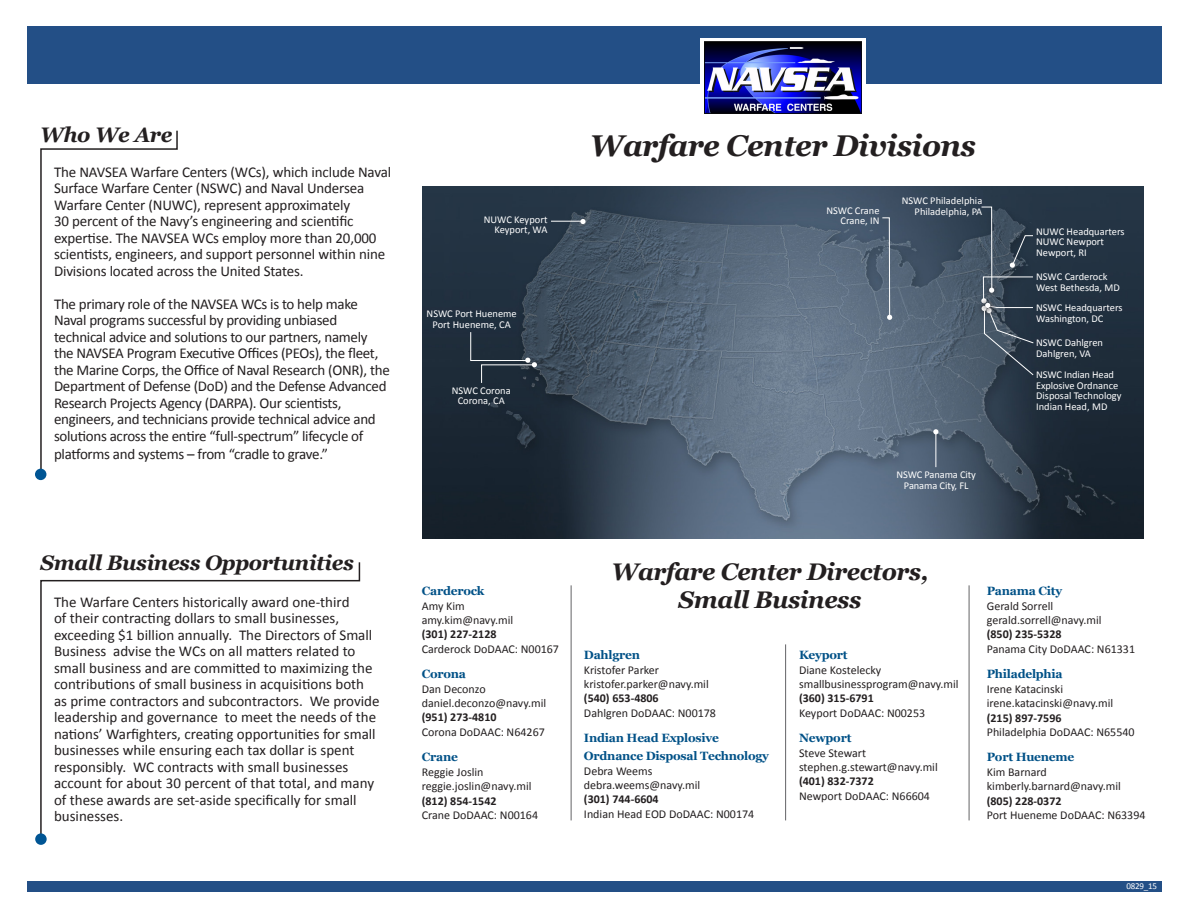
<style>
.page{position:relative;width:1188px;height:918px;background:#fff}
.page>*{position:absolute;margin:0;border:0;box-sizing:border-box;transform-origin:0 0}
.t1{font:italic 700 30px "Georgia";letter-spacing:-.02em;color:#231f20}
.t2{font:italic 700 24px/28.5px "Georgia";letter-spacing:-.02em;color:#231f20;text-align:center}
.t3{font:italic 700 21px "Georgia";letter-spacing:-.02em;color:#231f20}
.t4{font:15px/16.5px "Calibri";letter-spacing:-.01em;color:#231f20}
.t5{font:12px "Calibri";color:#231f20}
.t6{font:700 12px "Calibri";color:#231f20}
.t7{font:700 12px/18px "Georgia";letter-spacing:-.02em;color:#005187}
.t8{font:10.5px/10.5px "Calibri";color:#fff}
.t9{font:9px "Calibri";letter-spacing:-.02em;color:#fff}
</style>
<div class="page">
<div style="left:27px;top:27px;width:1134px;height:56px;background:#234f86"></div>
<div style="left:27px;top:881px;width:1134px;height:11px;background:#234f86"></div>
<svg style="left:40px;top:562px;width:321px;height:271px"></svg>
<svg style="left:39px;top:130px;width:139px;height:346px"></svg>
<div style="left:35px;top:469px;width:11px;height:11px;background:#005594;border-radius:50%"></div>
<div style="left:35px;top:833px;width:12px;height:12px;background:#005594;border-radius:50%"></div>
<svg style="left:700px;top:38px;width:166px;height:65px"></svg>
<img style="left:705px;top:42px;width:156px;height:72px">
<img style="left:423px;top:187px;width:720px;height:352px">
<hr style="left:551px;top:221px;width:32px;height:1px;background:#fff">
<svg style="left:580px;top:219px;width:6px;height:5px"></svg>
<svg style="left:470px;top:331px;width:67px;height:53px;background:#2e3b48"></svg>
<div style="left:980px;top:302px;width:18px;height:18px;background:#475767"></div>
<svg style="left:975px;top:300px;width:5px;height:17px"></svg>
<hr style="left:936px;top:432px;width:1px;height:35px;background:#fff">
<svg style="left:933px;top:429px;width:5px;height:5px"></svg>
<svg style="left:979px;top:297px;width:2px;height:17px"></svg>
<hr style="left:969px;top:585px;width:1px;height:235px;background:#636366">
<hr style="left:785px;top:644px;width:1px;height:176px;background:#636366">
<hr style="left:571px;top:585px;width:1px;height:235px;background:#636366">
<svg style="left:981px;top:206px;width:53px;height:170px;background:#3f4e5c"></svg>
<svg style="left:882px;top:217px;width:10px;height:103px"></svg>
<p class="t3" style="left:40px;top:121px;width:134px">Who We Are</p>
<p class="t4" style="left:54px;top:163px;width:339px">The NAVSEA Warfare Centers (WCs), which include Naval Surface Warfare Center (NSWC) and Naval Undersea Warfare Center (NUWC), represent approximately<br>30 percent of the Navy’s engineering and scientific expertise. The NAVSEA WCs employ more than 20,000 scientists, engineers, and support personnel within nine Divisions located across the United States.</p>
<p class="t4" style="left:54px;top:295px;width:337px">The primary role of the NAVSEA WCs is to help make Naval programs successful by providing unbiased technical advice and solutions to our partners, namely the NAVSEA Program Executive Offices (PEOs), the fleet, the Marine Corps, the Office of Naval Research (ONR), the Department of Defense (DoD) and the Defense Advanced Research Projects Agency (DARPA). Our scientists, engineers, and technicians provide technical advice and solutions across the entire “full-spectrum” lifecycle of</p>
<p class="t4" style="left:54px;top:445px;width:276px">platforms and systems – from “cradle to grave.”</p>
<p class="t3" style="left:40px;top:549px;width:315px">Small Business Opportunities</p>
<p class="t4" style="left:54px;top:594px;width:327px">The Warfare Centers historically award one-third<br>of their contracting dollars to small businesses, exceeding $1 billion annually. The Directors of Small Business advise the WCs on all matters related to small business and are committed to maximizing the contributions of small business in acquisitions both as prime contractors and subcontractors. We provide leadership and governance to meet the needs of the nations’ Warfighters, creating opportunities for small businesses while ensuring each tax dollar is spent responsibly. WC contracts with small businesses account for about 30 percent of that total, and many of these awards are set-aside specifically for small businesses.</p>
<p class="t1" style="left:590px;top:127px;width:388px">Warfare Center Divisions</p>
<p class="t8" style="left:826px;top:205px;width:55px">NSWC Crane</p>
<p class="t8" style="left:484px;top:214px;width:65px">NUWC Keyport</p>
<p class="t8" style="left:841px;top:215px;width:41px">Crane, IN</p>
<p class="t8" style="left:494px;top:225px;width:55px">Keyport, WA</p>
<p class="t8" style="left:902px;top:195px;width:82px">NSWC Philadelphia</p>
<p class="t8" style="left:915px;top:206px;width:69px">Philadelphia, PA</p>
<p class="t8" style="left:427px;top:309px;width:92px">NSWC Port Hueneme</p>
<p class="t8" style="left:433px;top:319px;width:80px">Port Hueneme, CA</p>
<p class="t8" style="left:452px;top:385px;width:61px">NSWC Corona</p>
<p class="t8" style="left:458px;top:396px;width:49px">Corona, CA</p>
<p class="t8" style="left:896px;top:469px;width:81px">NSWC Panama City</p>
<p class="t8" style="left:904px;top:480px;width:66px">Panama City, FL</p>
<p class="t8" style="left:1036px;top:226px;width:90px">NUWC Headquarters</p>
<p class="t8" style="left:1036px;top:236px;width:70px">NUWC Newport</p>
<p class="t8" style="left:1036px;top:247px;width:52px">Newport, RI</p>
<p class="t8" style="left:1036px;top:272px;width:73px">NSWC Carderock</p>
<p class="t8" style="left:1036px;top:282px;width:85px">West Bethesda, MD</p>
<p class="t8" style="left:1036px;top:302px;width:88px">NSWC Headquarters</p>
<p class="t8" style="left:1036px;top:313px;width:69px">Washington, DC</p>
<p class="t8" style="left:1036px;top:338px;width:68px">NSWC Dahlgren</p>
<p class="t8" style="left:1036px;top:348px;width:56px">Dahlgren, VA</p>
<p class="t8" style="left:1036px;top:370px;width:87px">NSWC Indian Head<br>Explosive Ordnance<br>Disposal Technology</p>
<p class="t8" style="left:1036px;top:401px;width:73px">Indian Head, MD</p>
<p class="t7" style="left:422px;top:582px;width:64px">Carderock</p>
<p class="t5" style="left:422px;top:598px;width:45px">Amy Kim</p>
<p class="t5" style="left:422px;top:612px;width:93px">amy.kim@navy.mil</p>
<p class="t6" style="left:422px;top:627px;width:76px">(301) 227-2128</p>
<p class="t5" style="left:422px;top:641px;width:139px">Carderock DoDAAC: N00167</p>
<p class="t7" style="left:422px;top:665px;width:46px">Corona</p>
<p class="t5" style="left:422px;top:681px;width:65px">Dan Deconzo</p>
<p class="t5" style="left:422px;top:695px;width:126px">daniel.deconzo@navy.mil</p>
<p class="t6" style="left:422px;top:710px;width:76px">(951) 273-4810</p>
<p class="t5" style="left:422px;top:724px;width:125px">Corona DoDAAC: N64267</p>
<p class="t7" style="left:422px;top:748px;width:38px">Crane</p>
<p class="t5" style="left:422px;top:764px;width:63px">Reggie Joslin</p>
<p class="t5" style="left:422px;top:779px;width:111px">reggie.joslin@navy.mil</p>
<p class="t6" style="left:422px;top:793px;width:76px">(812) 854-1542</p>
<p class="t5" style="left:422px;top:807px;width:118px">Crane DoDAAC: N00164</p>
<p class="t2" style="left:612px;top:557px;width:319px">Warfare Center Directors,<br>Small Business</p>
<p class="t7" style="left:584px;top:646px;width:58px">Dahlgren</p>
<p class="t5" style="left:584px;top:662px;width:77px">Kristofer Parker</p>
<p class="t5" style="left:584px;top:676px;width:126px">kristofer.parker@navy.mil</p>
<p class="t6" style="left:584px;top:691px;width:76px">(540) 653-4806</p>
<p class="t5" style="left:584px;top:705px;width:134px">Dahlgren DoDAAC: N00178</p>
<p class="t7" style="left:584px;top:729px;width:186px">Indian Head Explosive<br>Ordnance Disposal Technology</p>
<p class="t5" style="left:584px;top:763px;width:70px">Debra Weems</p>
<p class="t5" style="left:584px;top:778px;width:118px">debra.weems@navy.mil</p>
<p class="t6" style="left:584px;top:792px;width:76px">(301) 744-6604</p>
<p class="t5" style="left:584px;top:806px;width:172px">Indian Head EOD DoDAAC: N00174</p>
<p class="t7" style="left:799px;top:646px;width:50px">Keyport</p>
<p class="t5" style="left:799px;top:662px;width:84px">Diane Kostelecky</p>
<p class="t5" style="left:799px;top:676px;width:161px">smallbusinessprogram@navy.mil</p>
<p class="t6" style="left:799px;top:691px;width:76px">(360) 315-6791</p>
<p class="t5" style="left:799px;top:705px;width:128px">Keyport DoDAAC: N00253</p>
<p class="t7" style="left:799px;top:729px;width:54px">Newport</p>
<p class="t5" style="left:799px;top:745px;width:69px">Steve Stewart</p>
<p class="t5" style="left:799px;top:760px;width:140px">stephen.g.stewart@navy.mil</p>
<p class="t6" style="left:799px;top:774px;width:76px">(401) 832-7372</p>
<p class="t5" style="left:799px;top:788px;width:132px">Newport DoDAAC: N66604</p>
<p class="t7" style="left:987px;top:582px;width:77px">Panama City</p>
<p class="t5" style="left:987px;top:598px;width:68px">Gerald Sorrell</p>
<p class="t5" style="left:987px;top:612px;width:116px">gerald.sorrell@navy.mil</p>
<p class="t6" style="left:987px;top:627px;width:76px">(850) 235-5328</p>
<p class="t5" style="left:987px;top:641px;width:150px">Panama City DoDAAC: N61331</p>
<p class="t7" style="left:987px;top:665px;width:77px">Philadelphia</p>
<p class="t5" style="left:987px;top:681px;width:78px">Irene Katacinski</p>
<p class="t5" style="left:987px;top:696px;width:128px">irene.katacinski@navy.mil</p>
<p class="t6" style="left:987px;top:710px;width:76px">(215) 897-7596</p>
<p class="t5" style="left:987px;top:724px;width:149px">Philadelphia DoDAAC: N65540</p>
<p class="t7" style="left:987px;top:748px;width:89px">Port Hueneme</p>
<p class="t5" style="left:987px;top:764px;width:62px">Kim Barnard</p>
<p class="t5" style="left:987px;top:779px;width:136px">kimberly.barnard@navy.mil</p>
<p class="t6" style="left:987px;top:793px;width:76px">(805) 228-0372</p>
<p class="t5" style="left:987px;top:807px;width:160px">Port Hueneme DoDAAC: N63394</p>
<p class="t9" style="left:1126px;top:881px;width:32px">0829_15</p>
</div>
